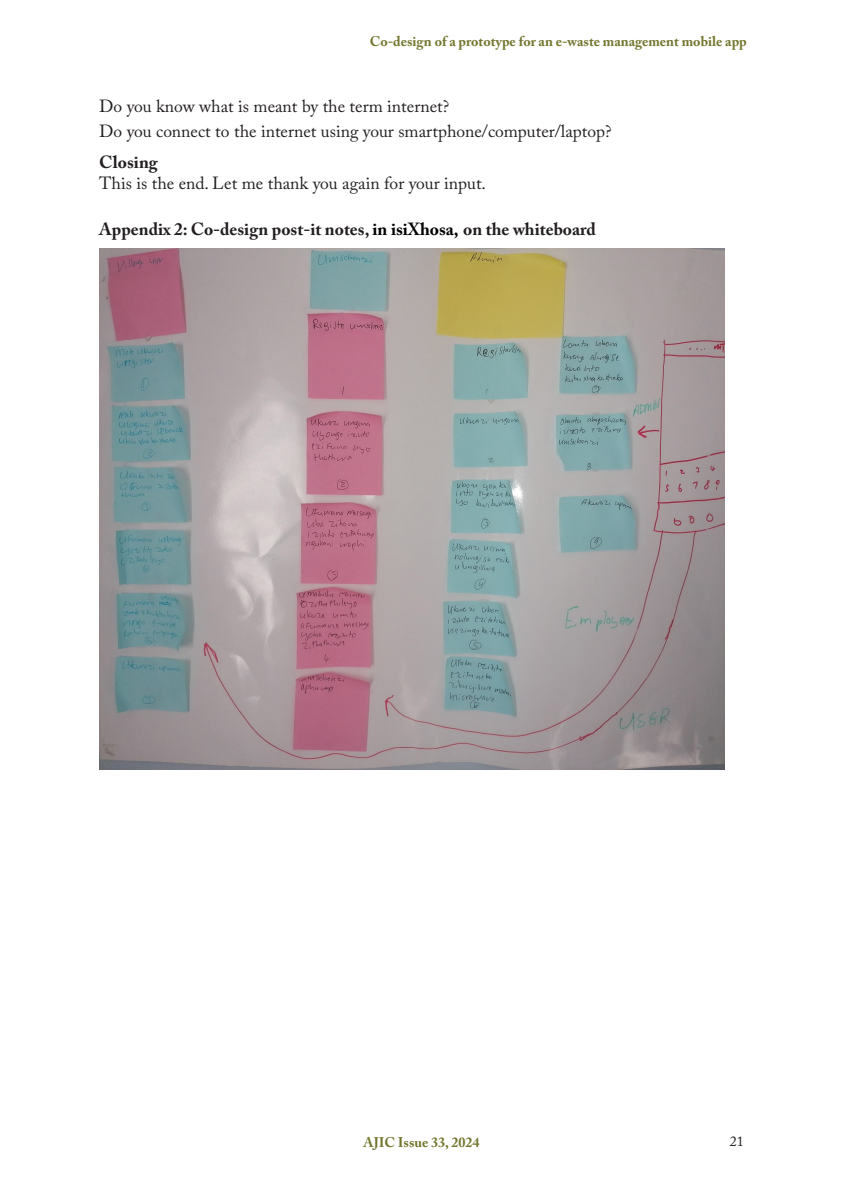
<style>
.page{position:relative;width:844px;height:1191px;background:#fff}
.page>*{position:absolute;margin:0;border:0;box-sizing:border-box;transform-origin:0 0}
.t1{font:17.5px/21px "Adobe Caslon Pro";color:#231f20}
.t2{font:700 17.5px "Adobe Caslon Pro";color:#231f20}
.t3{font:700 14px "Adobe Caslon Pro";color:#73762d}
.t4{font:14px "Adobe Caslon Pro";color:#231f20}
.s1{font-weight:700}
.s2{color:#000}
</style>
<div class="page">
<img style="left:99px;top:248px;width:625px;height:521px">
<p class="t3" style="left:369px;top:33px;width:378px">Co-design of a prototype for an e-waste management mobile app</p>
<p class="t1" style="left:99px;top:96px;width:351px">Do you know what is meant by the term internet?</p>
<p class="t1" style="left:99px;top:120px;width:514px">Do you connect to the internet using your smartphone/computer/laptop?</p>
<p class="t1" style="left:99px;top:151px;width:388px"><span class="s1">Closing<br></span>This is the end. Let me thank you again for your input.</p>
<p class="t2" style="left:99px;top:218px;width:498px">Appendix 2: Co-design post-it notes, <span class="s2">in isiXhosa,</span> on the whiteboard</p>
<p class="t3" style="left:363px;top:1133px;width:118px">AJIC Issue 33, 2024</p>
<p class="t4" style="left:729px;top:1132px;width:15px">21</p>
</div>
